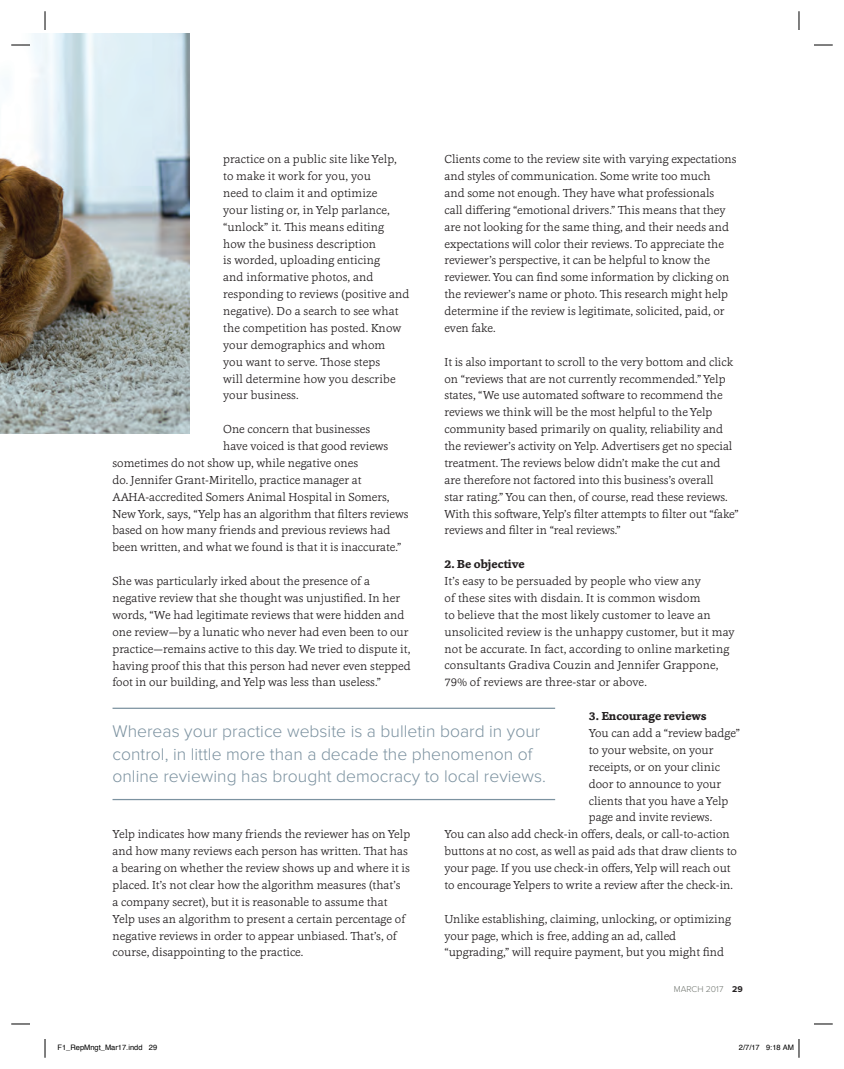
<style>
.page{position:relative;width:844px;height:1069px;background:#fff}
.page>*{position:absolute;margin:0;border:0;box-sizing:border-box;transform-origin:0 0}
.t1{font:300 17.5px/22.5px "Proxima Nova";color:#7c92a0}
.t2{font:300 11.88px/16.9px "Cassia";color:#231f20}
.t3{font:700 11.88px "Cassia";color:#231f20}
.t4{font:300 8.75px "Proxima Nova";color:#70756f}
.t5{font:7.5px "Helvetica";color:#000}
.s1{font-weight:700;color:#231f20}
</style>
<div class="page">
<hr style="left:112px;top:708px;width:443px;height:1px;background:#7c92a0">
<hr style="left:112px;top:799px;width:443px;height:1px;background:#7c92a0">
<img style="left:0;top:34px;width:189px;height:399px">
<svg style="left:11px;top:44px;width:19px;height:2px"></svg>
<svg style="left:814px;top:44px;width:18px;height:2px"></svg>
<svg style="left:11px;top:1023px;width:19px;height:2px"></svg>
<svg style="left:814px;top:1023px;width:18px;height:2px"></svg>
<svg style="left:44px;top:11px;width:2px;height:19px"></svg>
<svg style="left:44px;top:1039px;width:2px;height:19px"></svg>
<svg style="left:798px;top:11px;width:2px;height:19px"></svg>
<svg style="left:798px;top:1039px;width:2px;height:19px"></svg>
<p class="t2" style="left:444px;top:150px;width:293px">Clients come to the review site with varying expectations and styles of communication. Some write too much<br>and some not enough. They have what professionals<br>call differing “emotional drivers.” This means that they are not looking for the same thing, and their needs and expectations will color their reviews. To appreciate the reviewer’s perspective, it can be helpful to know the reviewer. You can find some information by clicking on the reviewer’s name or photo. This research might help determine if the review is legitimate, solicited, paid, or even fake.</p>
<p class="t2" style="left:444px;top:353px;width:296px">It is also important to scroll to the very bottom and click on “reviews that are not currently recommended.” Yelp states, “We use automated software to recommend the reviews we think will be the most helpful to the Yelp community based primarily on quality, reliability and the reviewer’s activity on Yelp. Advertisers get no special treatment. The reviews below didn’t make the cut and are therefore not factored into this business’s overall<br>star rating.” You can then, of course, read these reviews.<br>With this software, Yelp’s filter attempts to filter out “fake” reviews and filter in “real reviews.”</p>
<p class="t3" style="left:444px;top:556px;width:82px">2. Be objective</p>
<p class="t2" style="left:444px;top:572px;width:292px">It’s easy to be persuaded by people who view any<br>of these sites with disdain. It is common wisdom<br>to believe that the most likely customer to leave an unsolicited review is the unhappy customer, but it may not be accurate. In fact, according to online marketing consultants Gradiva Couzin and Jennifer Grappone, 79% of reviews are three-star or above.</p>
<p class="t3" style="left:589px;top:708px;width:119px">3. Encourage reviews</p>
<p class="t2" style="left:589px;top:724px;width:153px">You can add a “review badge”</p>
<p class="t2" style="left:589px;top:741px;width:126px">to your website, on your</p>
<p class="t2" style="left:589px;top:758px;width:133px">receipts, or on your clinic</p>
<p class="t2" style="left:589px;top:775px;width:134px">door to announce to your</p>
<p class="t2" style="left:589px;top:792px;width:141px">clients that you have a Yelp</p>
<p class="t2" style="left:589px;top:808px;width:125px">page and invite reviews.</p>
<p class="t2" style="left:444px;top:825px;width:287px">You can also add check-in offers, deals, or call-to-action</p>
<p class="t2" style="left:444px;top:842px;width:294px">buttons at no cost, as well as paid ads that draw clients to</p>
<p class="t2" style="left:444px;top:859px;width:288px">your page. If you use check-in offers, Yelp will reach out</p>
<p class="t2" style="left:444px;top:876px;width:290px">to encourage Yelpers to write a review after the check-in.</p>
<p class="t2" style="left:444px;top:910px;width:288px">Unlike establishing, claiming, unlocking, or optimizing your page, which is free, adding an ad, called “upgrading,” will require payment, but you might find</p>
<p class="t2" style="left:223px;top:150px;width:188px">practice on a public site like Yelp, to make it work for you, you<br>need to claim it and optimize<br>your listing or, in Yelp parlance, “unlock” it. This means editing how the business description<br>is worded, uploading enticing<br>and informative photos, and responding to reviews (positive and negative). Do a search to see what the competition has posted. Know your demographics and whom<br>you want to serve. Those steps<br>will determine how you describe your business.</p>
<p class="t2" style="left:223px;top:420px;width:149px">One concern that businesses</p>
<p class="t2" style="left:223px;top:437px;width:167px">have voiced is that good reviews</p>
<p class="t2" style="left:112px;top:454px;width:247px">sometimes do not show up, while negative ones</p>
<p class="t2" style="left:112px;top:471px;width:251px">do. Jennifer Grant-Miritello, practice manager at</p>
<p class="t2" style="left:112px;top:488px;width:279px">AAHA-accredited Somers Animal Hospital in Somers,</p>
<p class="t2" style="left:112px;top:505px;width:297px">New York, says, “Yelp has an algorithm that filters reviews</p>
<p class="t2" style="left:112px;top:522px;width:279px">based on how many friends and previous reviews had</p>
<p class="t2" style="left:112px;top:538px;width:290px">been written, and what we found is that it is inaccurate.”</p>
<p class="t2" style="left:112px;top:572px;width:300px">She was particularly irked about the presence of a negative review that she thought was unjustified. In her words, “We had legitimate reviews that were hidden and one review—by a lunatic who never had even been to our practice—remains active to this day. We tried to dispute it, having proof this that this person had never even stepped foot in our building, and Yelp was less than useless.”</p>
<h1 class="t1" style="left:112px;top:720px;width:435px">Whereas your practice website is a bulletin board in your control, in little more than a decade the phenomenon of online reviewing has brought democracy to local reviews.</h1>
<p class="t2" style="left:112px;top:825px;width:299px">Yelp indicates how many friends the reviewer has on Yelp and how many reviews each person has written. That has a bearing on whether the review shows up and where it is placed. It’s not clear how the algorithm measures (that’s<br>a company secret), but it is reasonable to assume that Yelp uses an algorithm to present a certain percentage of negative reviews in order to appear unbiased. That’s, of course, disappointing to the practice.</p>
<p class="t4" style="left:674px;top:983px;width:70px">March 2017 <span class="s1">29</span></p>
<p class="t5" style="left:58px;top:1042px;width:101px">F1_RepMngt_Mar17.indd 29</p>
<p class="t5" style="left:739px;top:1042px;width:57px">2/7/17 9:18 AM</p>
</div>
